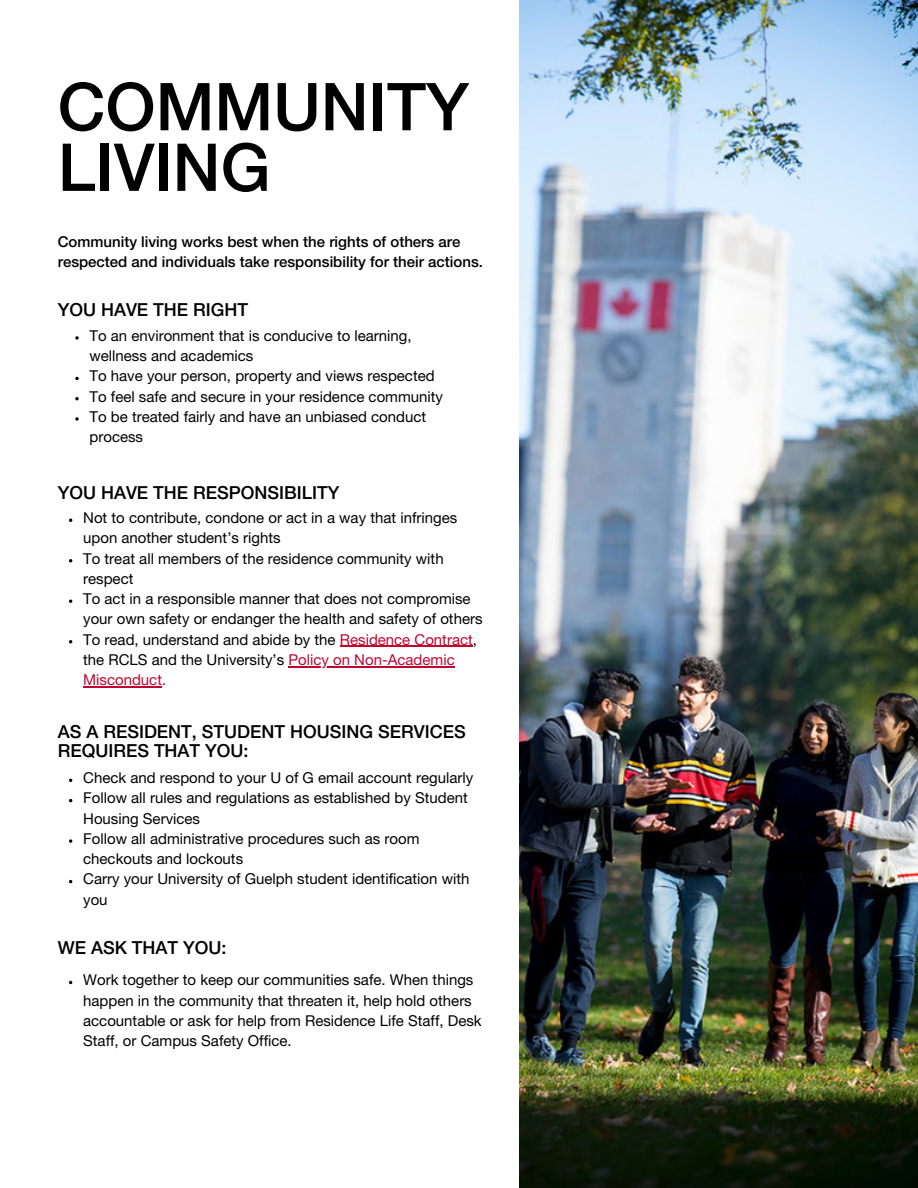
<style>
.page{position:relative;width:918px;height:1188px;background:#fff}
.page>*{position:absolute;margin:0;border:0;box-sizing:border-box;transform-origin:0 0}
.t1{font:500 66.15px/60.6px "Helvetica Neue LT Pro";color:#000}
.t2{font:500 18px/19.2px "Helvetica Neue LT Pro";color:#000}
.t3{font:15px/20.2px "Helvetica Neue LT Pro";color:#000}
.t4{font:500 15px/20.2px "Helvetica Neue LT Pro";color:#000}
.s1{color:#c20430}
</style>
<div class="page">
<svg style="left:75px;top:336px;width:4px;height:4px"></svg>
<svg style="left:75px;top:377px;width:4px;height:3px"></svg>
<svg style="left:75px;top:397px;width:4px;height:3px"></svg>
<svg style="left:75px;top:417px;width:4px;height:4px"></svg>
<svg style="left:69px;top:839px;width:3px;height:4px"></svg>
<hr style="left:340px;top:646px;width:133px;height:1px;background:#c20430">
<hr style="left:288px;top:666px;width:167px;height:1px;background:#c20430">
<hr style="left:83px;top:686px;width:79px;height:1px;background:#c20430">
<img style="left:520px;top:0;width:398px;height:1188px">
<p class="t1" style="left:58px;top:86px;width:413px">COMMUNITY<br>LIVING</p>
<p class="t4" style="left:58px;top:233px;width:427px">Community living works best when the rights of others are respected and individuals take responsibility for their actions.</p>
<p class="t2" style="left:58px;top:303px;width:192px">YOU HAVE THE RIGHT</p>
<p class="t3" style="left:90px;top:327px;width:324px">To an environment that is conducive to learning, wellness and academics</p>
<p class="t3" style="left:90px;top:368px;width:347px">To have your person, property and views respected</p>
<p class="t3" style="left:90px;top:388px;width:355px">To feel safe and secure in your residence community</p>
<p class="t3" style="left:90px;top:408px;width:338px">To be treated fairly and have an unbiased conduct process</p>
<p class="t2" style="left:58px;top:485px;width:283px">YOU HAVE THE RESPONSIBILITY</p>
<p class="t3" style="left:83px;top:510px;width:376px">Not to contribute, condone or act in a way that infringes upon another student’s rights</p>
<p class="t3" style="left:83px;top:550px;width:362px">To treat all members of the residence community with respect</p>
<p class="t3" style="left:83px;top:591px;width:401px">To act in a responsible manner that does not compromise your own safety or endanger the health and safety of others</p>
<p class="t3" style="left:83px;top:631px;width:395px">To read, understand and abide by the <span class="s1">Residence Contract</span>, the RCLS and the University’s <span class="s1">Policy on Non-Academic<br>Misconduct.</span></p>
<p class="t2" style="left:58px;top:725px;width:410px">AS A RESIDENT, STUDENT HOUSING SERVICES<br>REQUIRES THAT YOU:</p>
<p class="t3" style="left:83px;top:770px;width:392px">Check and respond to your U of G email account regularly</p>
<p class="t3" style="left:83px;top:790px;width:386px">Follow all rules and regulations as established by Student<br>Housing Services</p>
<p class="t3" style="left:83px;top:831px;width:338px">Follow all administrative procedures such as room checkouts and lockouts</p>
<p class="t3" style="left:83px;top:871px;width:388px">Carry your University of Guelph student identification with you</p>
<p class="t2" style="left:58px;top:941px;width:170px">WE ASK THAT YOU:</p>
<p class="t3" style="left:83px;top:972px;width:400px">Work together to keep our communities safe. When things happen in the community that threaten it, help hold others accountable or ask for help from Residence Life Staff, Desk Staff, or Campus Safety Office.</p>
</div>
